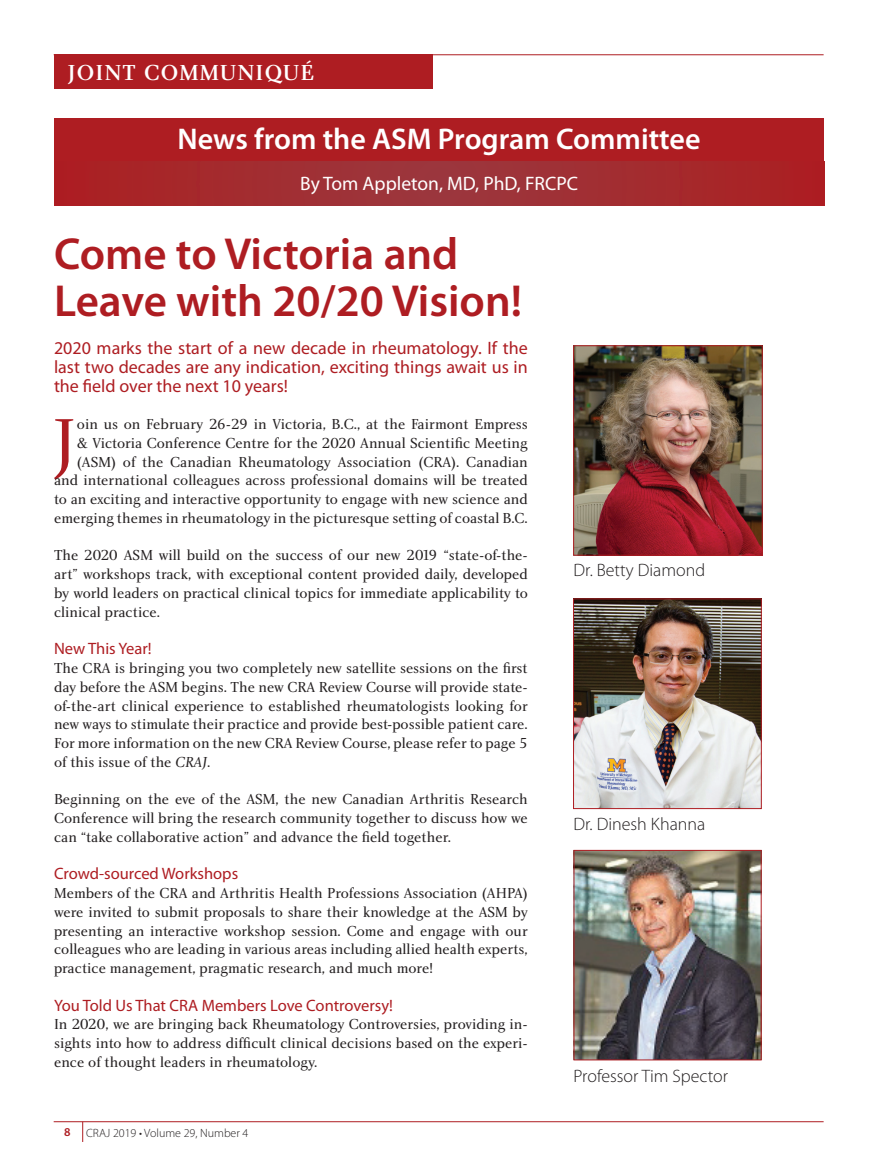
<style>
.page{position:relative;width:878px;height:1175px;background:#fff}
.page>*{position:absolute;margin:0;border:0;box-sizing:border-box;transform-origin:0 0}
.Drop_capital_first_p{font:71.25px "Charlotte Book Plain";color:#ae1d22}
.Header__article_titl{font:600 45px/46.5px "Myriad Pro";color:#ae1d22}
.Header_Special_Repor{font:600 30px "Myriad Pro";color:#fff}
.top_heading_-_in_box{font:22.5px "Charlotte Medium Plain";letter-spacing:.05em;color:#fff}
.Byline_Special_Repor{font:19.5px "Myriad Pro";color:#fff}
.body_text_first_line{font:18px/18.8px "Myriad Pro";color:#ae1d22;text-align:justify}
.Photo_caption_style{font:300 18px "Myriad Pro";color:#231f20}
.body_text_subhead_NE{font:16.5px "Myriad Pro";color:#ae1d22}
.body_text_first_line-2{font:15px/18.8px "Charlotte Book Plain";color:#231f20;text-align:justify}
.Drop_capital_first_p-2{font:15px/18.8px "Charlotte Book Plain";color:#231f20;text-align:right}
.footer{font:300 12px "Myriad Pro";color:#231f20}
.footer_page_number{font:600 12px "Myriad Pro";color:#ae1d22}
.s1{font-family:"Charlotte Book Italic Plain"}
</style>
<div class="page">
<div style="left:54px;top:119px;width:769px;height:43px;background:#ae1d22"></div>
<hr style="left:54px;top:54px;width:769px;height:1px;background:#ae1d22">
<div style="left:54px;top:55px;width:378px;height:34px;background:#ae1d22"></div>
<hr style="left:54px;top:1121px;width:769px;height:1px;background:#ae1d22">
<svg style="left:82px;top:1121px;width:1px;height:21px"></svg>
<svg style="left:54px;top:162px;width:770px;height:43px;background:#a32b2f"></svg>
<img style="left:575px;top:347px;width:185px;height:206px">
<div style="left:573px;top:345px;width:189px;height:210px;border:1px solid #ae1d22"></div>
<img style="left:575px;top:600px;width:184px;height:207px">
<div style="left:573px;top:598px;width:188px;height:211px;border:1px solid #ae1d22"></div>
<img style="left:575px;top:852px;width:184px;height:206px">
<div style="left:573px;top:850px;width:188px;height:210px;border:1px solid #ae1d22"></div>
<p class="top_heading_-_in_box" style="left:68px;top:59px;width:248px">JOINT COMMUNIQUÉ</p>
<p class="Header_Special_Repor" style="left:177px;top:123px;width:524px">News from the ASM Program Committee</p>
<p class="Byline_Special_Repor" style="left:300px;top:173px;width:279px">By Tom Appleton, MD, PhD, FRCPC</p>
<p class="Header__article_titl" style="left:54px;top:231px;width:469px">Come to Victoria and<br>Leave with 20/20 Vision!</p>
<p class="body_text_first_line" style="left:54px;top:339px;width:475px">2020 marks the start of a new decade in rheumatology. If the last two decades are any indication, exciting things await us in the field over the next 10 years!</p>
<p class="Drop_capital_first_p" style="left:53px;top:400px;width:25px">J</p>
<p class="Drop_capital_first_p-2" style="left:54px;top:414px;width:475px">oin us on February 26-29 in Victoria, B.C., at the Fairmont Empress<br>&amp; Victoria Conference Centre for the 2020 Annual Scientific Meeting (ASM) of the Canadian Rheumatology Association (CRA). Canadian and international colleagues across professional domains will be treated to an exciting and interactive opportunity to engage with new science and emerging themes in rheumatology in the picturesque setting of coastal B.C.</p>
<p class="body_text_first_line-2" style="left:54px;top:546px;width:475px">The 2020 ASM will build on the success of our new 2019 “state-of-the&shy;art” workshops track, with exceptional content provided daily, developed by world leaders on practical clinical topics for immediate applicability to clinical practice.</p>
<p class="body_text_subhead_NE" style="left:54px;top:639px;width:99px">New This Year!</p>
<p class="body_text_first_line-2" style="left:54px;top:658px;width:475px">The CRA is bringing you two completely new satellite sessions on the first day before the ASM begins. The new CRA Review Course will provide state&shy;of-the-art clinical experience to established rheumatologists looking for new ways to stimulate their practice and provide best-possible patient care.<br>For more information on the new CRA Review Course, please refer to page 5 of this issue of the <span class="s1">CRAJ</span>.</p>
<p class="body_text_first_line-2" style="left:54px;top:789px;width:475px">Beginning on the eve of the ASM, the new Canadian Arthritis Research Conference will bring the research community together to discuss how we can “take collaborative action” and advance the field together.</p>
<p class="body_text_subhead_NE" style="left:54px;top:864px;width:186px">Crowd-sourced Workshops</p>
<p class="body_text_first_line-2" style="left:54px;top:883px;width:475px">Members of the CRA and Arthritis Health Professions Association (AHPA) were invited to submit proposals to share their knowledge at the ASM by presenting an interactive workshop session. Come and engage with our colleagues who are leading in various areas including allied health experts, practice management, pragmatic research, and much more!</p>
<p class="body_text_subhead_NE" style="left:54px;top:996px;width:340px">You Told Us That CRA Members Love Controversy!</p>
<p class="body_text_first_line-2" style="left:54px;top:1014px;width:475px">In 2020, we are bringing back Rheumatology Controversies, providing in&shy;sights into how to address difficult clinical decisions based on the experi&shy;ence of thought leaders in rheumatology.</p>
<p class="footer_page_number" style="left:64px;top:1125px;width:8px">8</p>
<p class="footer" style="left:86px;top:1126px;width:164px">CRAJ 2019 • Volume 29, Number 4</p>
<p class="Photo_caption_style" style="left:573px;top:560px;width:133px">Dr. Betty Diamond</p>
<p class="Photo_caption_style" style="left:573px;top:813px;width:133px">Dr. Dinesh Khanna</p>
<p class="Photo_caption_style" style="left:573px;top:1065px;width:156px">Professor Tim Spector</p>
</div>
